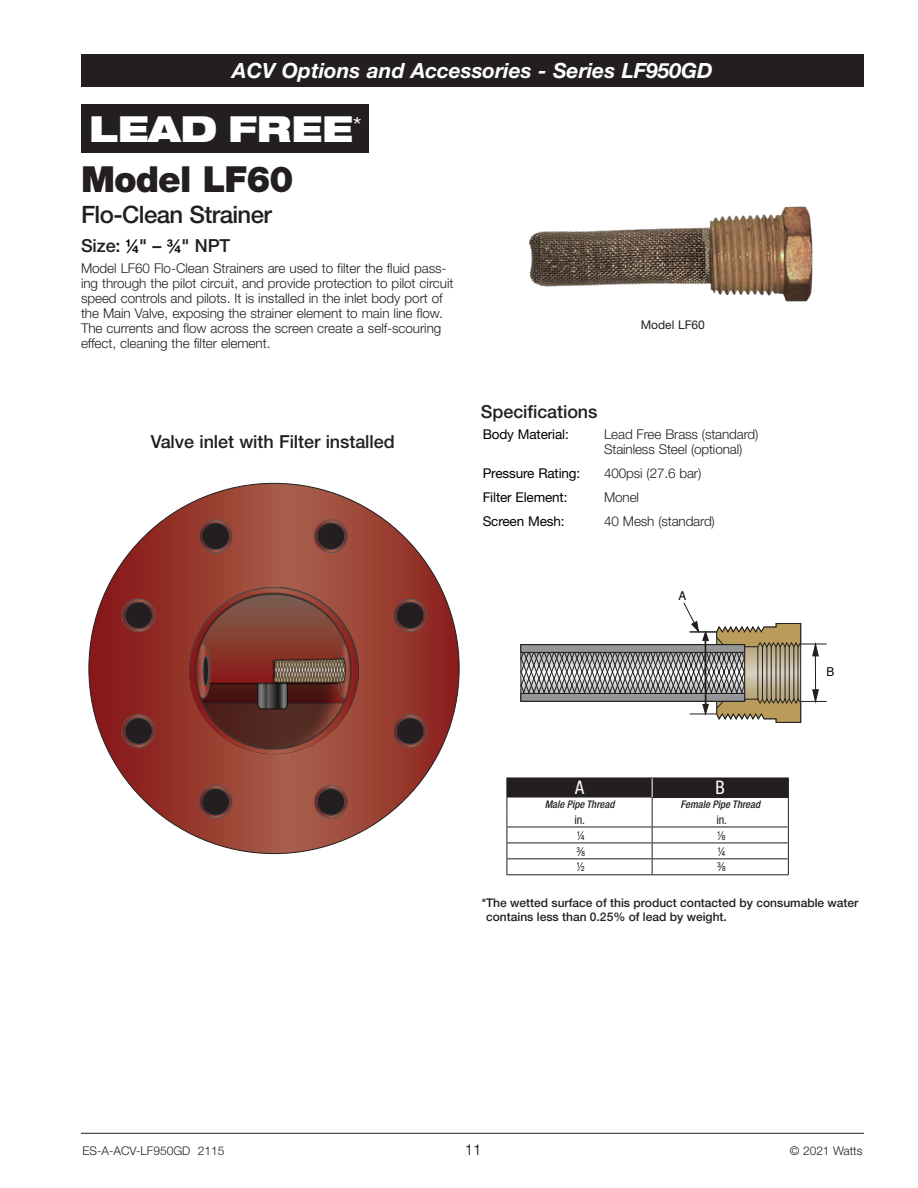
<style>
.page{position:relative;width:918px;height:1188px;background:#fff}
.page>*{position:absolute;margin:0;border:0;box-sizing:border-box;transform-origin:0 0}
.t1{font:900 expanded 36px "Helvetica Neue LT Std";color:#fff}
.t2{font:900 36px "Helvetica Neue LT Std";letter-spacing:-.025em;color:#231f20}
.t3{font:500 24px "Helvetica Neue LT Std";letter-spacing:-.025em;color:#231f20}
.t4{font:italic 700 21px "Helvetica Neue LT Std";color:#fff}
.t5{font:condensed 18.75px "Helvetica Neue LT Std";color:#fff;scale:.96 1}
.t6{font:500 18px "Helvetica Neue LT Std";letter-spacing:-.005em;color:#231f20}
.t7{font:300 15px "Helvetica Neue LT Std";color:#000}
.t8{font:300 13.5px/15px "Helvetica Neue LT Std";letter-spacing:-.005em;color:#231f20}
.t9{font:13.5px "Helvetica Neue LT Std";letter-spacing:-.01em;color:#000}
.t10{font:12.3px "N Haas Grotesk DS Pro 45 Lt";color:#000;scale:.83 1}
.t11{font:12.3px "Helvetica";color:#050504;scale:.96 1}
.t12{font:500 12px/13.5px "Helvetica Neue LT Std";color:#231f20}
.t13{font:300 12px "Helvetica Neue LT Std";color:#231f20}
.t14{font:12px "Helvetica Neue LT Std";color:#231f20}
.t15{font:condensed 12px "Helvetica Neue LT Std";color:#231f20}
.t16{font:italic 500 condensed 10.5px "Helvetica Neue LT Std";color:#231f20}
.s1{font-family:"N Haas Grotesk TX Pro 65 Md";font-weight:400;font-size:15.45px;color:#000}
</style>
<div class="page">
<img style="left:529px;top:206px;width:284px;height:96px">
<hr style="left:81px;top:1133px;width:783px;height:1px;background:#231f20">
<div style="left:81px;top:54px;width:783px;height:32px;background:#231f20"></div>
<div style="left:81px;top:104px;width:288px;height:49px;background:#231f20"></div>
<svg style="left:520px;top:602px;width:307px;height:121px"></svg>
<hr style="left:507px;top:874px;width:145px;height:1px;background:#231f20">
<hr style="left:652px;top:874px;width:137px;height:1px;background:#231f20">
<svg style="left:507px;top:778px;width:282px;height:96px"></svg>
<svg style="left:89px;top:483px;width:370px;height:371px;background:#963c31"></svg>
<svg style="left:189px;top:587px;width:170px;height:167px;background:#793b30"></svg>
<svg style="left:199px;top:520px;width:33px;height:33px"></svg>
<div style="left:199px;top:520px;width:33px;height:33px;border:1px solid #57585a;border-radius:50%"></div>
<div style="left:202px;top:523px;width:28px;height:27px;background:#231f20;border-radius:50%"></div>
<div style="left:202px;top:523px;width:28px;height:27px;border:1px solid #605858;border-radius:50%"></div>
<svg style="left:122px;top:599px;width:33px;height:33px"></svg>
<div style="left:122px;top:599px;width:33px;height:33px;border:1px solid #57585a;border-radius:50%"></div>
<div style="left:125px;top:602px;width:27px;height:27px;background:#231f20;border-radius:50%"></div>
<div style="left:125px;top:602px;width:27px;height:27px;border:1px solid #605858;border-radius:50%"></div>
<svg style="left:393px;top:599px;width:34px;height:33px"></svg>
<div style="left:393px;top:599px;width:34px;height:33px;border:1px solid #57585a;border-radius:50%"></div>
<div style="left:396px;top:602px;width:28px;height:27px;background:#231f20;border-radius:50%"></div>
<div style="left:396px;top:602px;width:28px;height:27px;border:1px solid #605858;border-radius:50%"></div>
<svg style="left:122px;top:715px;width:33px;height:32px"></svg>
<div style="left:122px;top:715px;width:33px;height:32px;border:1px solid #57585a;border-radius:50%"></div>
<div style="left:125px;top:718px;width:27px;height:26px;background:#231f20;border-radius:50%"></div>
<div style="left:125px;top:718px;width:27px;height:26px;border:1px solid #605858;border-radius:50%"></div>
<svg style="left:393px;top:715px;width:34px;height:32px"></svg>
<div style="left:393px;top:715px;width:34px;height:32px;border:1px solid #57585a;border-radius:50%"></div>
<div style="left:396px;top:718px;width:28px;height:26px;background:#231f20;border-radius:50%"></div>
<div style="left:396px;top:718px;width:28px;height:26px;border:1px solid #605858;border-radius:50%"></div>
<svg style="left:314px;top:520px;width:33px;height:33px"></svg>
<div style="left:314px;top:520px;width:33px;height:33px;border:1px solid #57585a;border-radius:50%"></div>
<div style="left:317px;top:523px;width:28px;height:27px;background:#231f20;border-radius:50%"></div>
<div style="left:317px;top:523px;width:28px;height:27px;border:1px solid #605858;border-radius:50%"></div>
<svg style="left:199px;top:785px;width:33px;height:33px"></svg>
<div style="left:199px;top:785px;width:33px;height:33px;border:1px solid #57585a;border-radius:50%"></div>
<div style="left:202px;top:789px;width:28px;height:26px;background:#231f20;border-radius:50%"></div>
<div style="left:202px;top:789px;width:28px;height:26px;border:1px solid #605858;border-radius:50%"></div>
<svg style="left:314px;top:785px;width:33px;height:33px"></svg>
<div style="left:314px;top:785px;width:33px;height:33px;border:1px solid #57585a;border-radius:50%"></div>
<div style="left:317px;top:789px;width:28px;height:26px;background:#231f20;border-radius:50%"></div>
<div style="left:317px;top:789px;width:28px;height:26px;border:1px solid #605858;border-radius:50%"></div>
<h3 class="t4" style="left:232px;top:57px;width:482px">ACV Options and Accessories - Series LF950GD</h3>
<h1 class="t1" style="left:89px;top:106px;width:274px">LEAD FREE<sup>*</sup></h1>
<h1 class="t2" style="left:81px;top:158px;width:214px">Model LF60</h1>
<h2 class="t3" style="left:81px;top:200px;width:192px">Flo-Clean Strainer</h2>
<h3 class="t6" style="left:81px;top:235px;width:151px">Size: <span class="s1">1/4</span>" – <span class="s1">3/4</span>" NPT</h3>
<p class="t8" style="left:81px;top:260px;width:374px">Model LF60 Flo-Clean Strainers are used to filter the fluid pass&shy;ing through the pilot circuit, and provide protection to pilot circuit speed controls and pilots. It is installed in the inlet body port of the Main Valve, exposing the strainer element to main line flow.<br>The currents and flow across the screen create a self-scouring effect, cleaning the filter element.</p>
<h3 class="t6" style="left:151px;top:431px;width:245px">Valve inlet with Filter installed</h3>
<h3 class="t6" style="left:481px;top:401px;width:118px">Specifications</h3>
<p class="t14" style="left:641px;top:318px;width:66px">Model LF60</p>
<p class="t9" style="left:483px;top:426px;width:88px">Body Material:</p>
<p class="t8" style="left:604px;top:427px;width:156px">Lead Free Brass (standard)<br>Stainless Steel (optional)</p>
<p class="t9" style="left:483px;top:465px;width:99px">Pressure Rating:</p>
<p class="t8" style="left:604px;top:466px;width:99px">400psi (27.6 bar)</p>
<p class="t9" style="left:483px;top:489px;width:86px">Filter Element:</p>
<p class="t8" style="left:604px;top:490px;width:36px">Monel</p>
<p class="t9" style="left:483px;top:513px;width:83px">Screen Mesh:</p>
<p class="t8" style="left:604px;top:514px;width:112px">40 Mesh (standard)</p>
<p class="t11" style="left:678px;top:586px;width:10px">A</p>
<p class="t11" style="left:827px;top:662px;width:10px">B</p>
<h3 class="t5" style="left:575px;top:777px;width:11px">A</h3>
<h3 class="t5" style="left:716px;top:777px;width:11px">B</h3>
<p class="t16" style="left:545px;top:798px;width:71px">Male Pipe Thread</p>
<p class="t16" style="left:680px;top:798px;width:81px">Female Pipe Thread</p>
<p class="t15" style="left:574px;top:812px;width:12px">in.</p>
<p class="t15" style="left:717px;top:812px;width:12px">in.</p>
<p class="t10" style="left:577px;top:828px;width:11px">1/4</p>
<p class="t10" style="left:718px;top:828px;width:11px">1/8</p>
<p class="t10" style="left:577px;top:844px;width:12px">3/8</p>
<p class="t10" style="left:718px;top:844px;width:11px">1/4</p>
<p class="t10" style="left:577px;top:860px;width:11px">1/2</p>
<p class="t10" style="left:717px;top:860px;width:12px">3/8</p>
<p class="t12" style="left:486px;top:896px;width:374px;text-indent:-4px">*The wetted surface of this product contacted by consumable water contains less than 0.25% of lead by weight.</p>
<p class="t13" style="left:82px;top:1143px;width:144px">ES-A-ACV-LF950GD 2115</p>
<p class="t7" style="left:465px;top:1140px;width:18px">11</p>
<p class="t13" style="left:790px;top:1143px;width:74px">© 2021 Watts</p>
</div>
